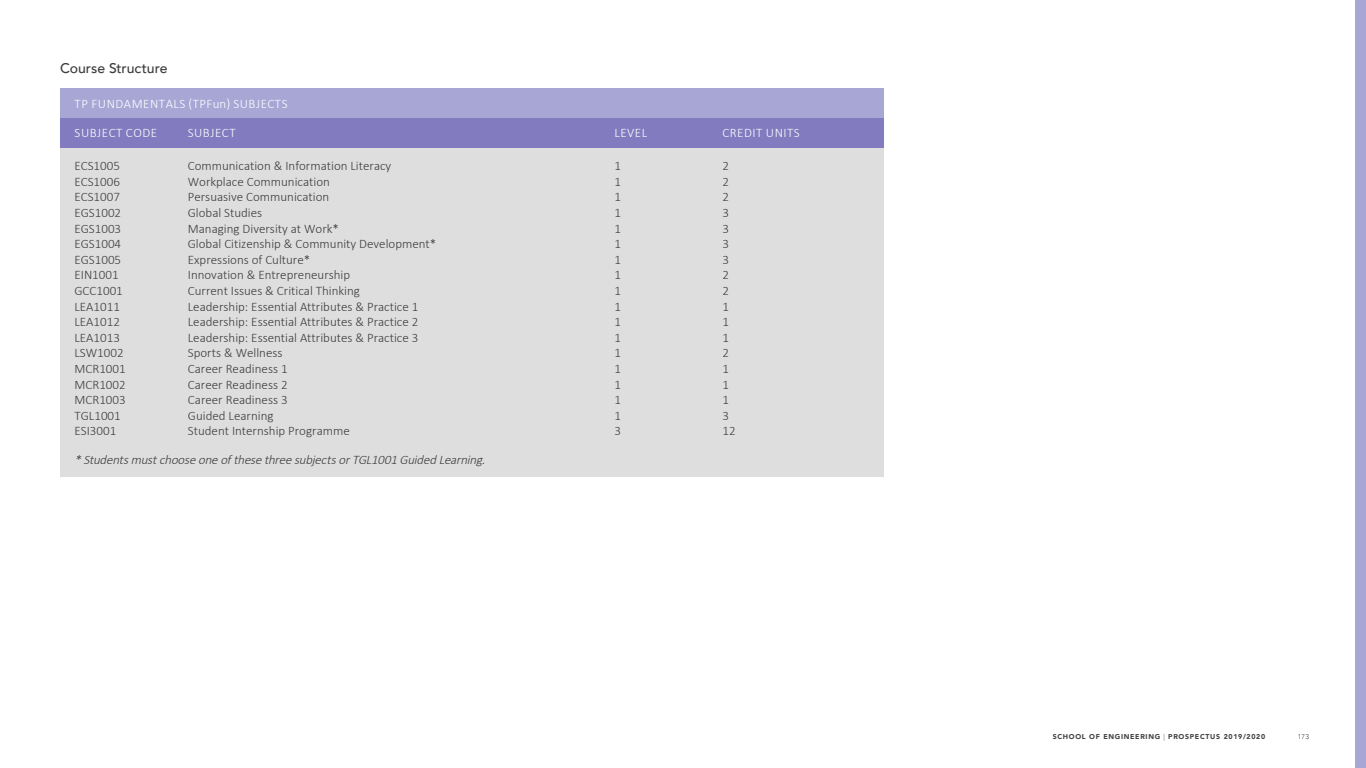
<style>
.page{position:relative;width:1366px;height:768px;background:#fff}
.page>*{position:absolute;margin:0;border:0;box-sizing:border-box;transform-origin:0 0}
.t1{font:500 14px "Avenir";color:#3c3c3c}
.t2{font:300 13px "Calibri";color:#3c3c3c}
.t3{font:italic 300 13px "Calibri";color:#3c3c3c}
.t4{font:300 13px "Calibri";letter-spacing:.04em;color:#fff}
.t5{font:900 7px "Avenir";letter-spacing:.1em;color:#414042}
.t6{font:300 7px "Avenir";color:#414042}
.s1{font-weight:300}
</style>
<div class="page">
<div style="left:60px;top:88px;width:824px;height:30px;background:#a8a6d5"></div>
<div style="left:60px;top:148px;width:824px;height:329px;background:#dedede"></div>
<div style="left:60px;top:118px;width:824px;height:30px;background:#827bbf"></div>
<div style="left:1355px;top:0;width:11px;height:768px;background:#a8a6d5"></div>
<p class="t1" style="left:60px;top:56px;width:109px">Course Structure</p>
<p class="t4" style="left:75px;top:95px;width:215px">TP FUNDAMENTALS (TPFun) SUBJECTS</p>
<p class="t4" style="left:75px;top:125px;width:84px">SUBJECT CODE</p>
<p class="t4" style="left:188px;top:125px;width:49px">SUBJECT</p>
<p class="t4" style="left:614px;top:125px;width:34px">LEVEL</p>
<p class="t4" style="left:722px;top:125px;width:79px">CREDIT UNITS</p>
<p class="t2" style="left:74px;top:158px;width:47px">ECS1005</p>
<p class="t2" style="left:188px;top:158px;width:205px">Communication &amp; Information Literacy</p>
<p class="t2" style="left:614px;top:158px;width:8px">1</p>
<p class="t2" style="left:722px;top:158px;width:8px">2</p>
<p class="t2" style="left:74px;top:173px;width:47px">ECS1006</p>
<p class="t2" style="left:188px;top:173px;width:144px">Workplace Communication</p>
<p class="t2" style="left:614px;top:173px;width:8px">1</p>
<p class="t2" style="left:722px;top:173px;width:8px">2</p>
<p class="t2" style="left:74px;top:189px;width:47px">ECS1007</p>
<p class="t2" style="left:188px;top:189px;width:143px">Persuasive Communication</p>
<p class="t2" style="left:614px;top:189px;width:8px">1</p>
<p class="t2" style="left:722px;top:189px;width:8px">2</p>
<p class="t2" style="left:74px;top:205px;width:48px">EGS1002</p>
<p class="t2" style="left:188px;top:205px;width:76px">Global Studies</p>
<p class="t2" style="left:614px;top:205px;width:8px">1</p>
<p class="t2" style="left:722px;top:205px;width:8px">3</p>
<p class="t2" style="left:74px;top:220px;width:48px">EGS1003</p>
<p class="t2" style="left:188px;top:220px;width:153px">Managing Diversity at Work*</p>
<p class="t2" style="left:614px;top:220px;width:8px">1</p>
<p class="t2" style="left:722px;top:220px;width:8px">3</p>
<p class="t2" style="left:74px;top:236px;width:48px">EGS1004</p>
<p class="t2" style="left:188px;top:236px;width:250px">Global Citizenship &amp; Community Development*</p>
<p class="t2" style="left:614px;top:236px;width:8px">1</p>
<p class="t2" style="left:722px;top:236px;width:8px">3</p>
<p class="t2" style="left:74px;top:251px;width:48px">EGS1005</p>
<p class="t2" style="left:188px;top:251px;width:124px">Expressions of Culture*</p>
<p class="t2" style="left:614px;top:251px;width:8px">1</p>
<p class="t2" style="left:722px;top:251px;width:8px">3</p>
<p class="t2" style="left:74px;top:267px;width:46px">EIN1001</p>
<p class="t2" style="left:188px;top:267px;width:164px">Innovation &amp; Entrepreneurship</p>
<p class="t2" style="left:614px;top:267px;width:8px">1</p>
<p class="t2" style="left:722px;top:267px;width:8px">2</p>
<p class="t2" style="left:74px;top:283px;width:50px">GCC1001</p>
<p class="t2" style="left:188px;top:283px;width:174px">Current Issues &amp; Critical Thinking</p>
<p class="t2" style="left:614px;top:283px;width:8px">1</p>
<p class="t2" style="left:722px;top:283px;width:8px">2</p>
<p class="t2" style="left:74px;top:298px;width:47px">LEA1011</p>
<p class="t2" style="left:188px;top:298px;width:232px">Leadership: Essential Attributes &amp; Practice 1</p>
<p class="t2" style="left:614px;top:298px;width:8px">1</p>
<p class="t2" style="left:722px;top:298px;width:8px">1</p>
<p class="t2" style="left:74px;top:314px;width:47px">LEA1012</p>
<p class="t2" style="left:188px;top:314px;width:232px">Leadership: Essential Attributes &amp; Practice 2</p>
<p class="t2" style="left:614px;top:314px;width:8px">1</p>
<p class="t2" style="left:722px;top:314px;width:8px">1</p>
<p class="t2" style="left:74px;top:329px;width:47px">LEA1013</p>
<p class="t2" style="left:188px;top:329px;width:232px">Leadership: Essential Attributes &amp; Practice 3</p>
<p class="t2" style="left:614px;top:329px;width:8px">1</p>
<p class="t2" style="left:722px;top:329px;width:8px">1</p>
<p class="t2" style="left:74px;top:345px;width:51px">LSW1002</p>
<p class="t2" style="left:188px;top:345px;width:96px">Sports &amp; Wellness</p>
<p class="t2" style="left:615px;top:345px;width:8px">1</p>
<p class="t2" style="left:723px;top:345px;width:8px">2</p>
<p class="t2" style="left:75px;top:361px;width:53px">MCR1001</p>
<p class="t2" style="left:188px;top:361px;width:101px">Career Readiness 1</p>
<p class="t2" style="left:615px;top:361px;width:8px">1</p>
<p class="t2" style="left:723px;top:361px;width:8px">1</p>
<p class="t2" style="left:75px;top:376px;width:53px">MCR1002</p>
<p class="t2" style="left:188px;top:376px;width:101px">Career Readiness 2</p>
<p class="t2" style="left:615px;top:376px;width:8px">1</p>
<p class="t2" style="left:723px;top:376px;width:8px">1</p>
<p class="t2" style="left:75px;top:392px;width:53px">MCR1003</p>
<p class="t2" style="left:188px;top:392px;width:101px">Career Readiness 3</p>
<p class="t2" style="left:615px;top:392px;width:8px">1</p>
<p class="t2" style="left:723px;top:392px;width:8px">1</p>
<p class="t2" style="left:75px;top:407px;width:48px">TGL1001</p>
<p class="t2" style="left:188px;top:407px;width:87px">Guided Learning</p>
<p class="t2" style="left:615px;top:407px;width:8px">1</p>
<p class="t2" style="left:723px;top:407px;width:8px">3</p>
<p class="t2" style="left:75px;top:423px;width:43px">ESI3001</p>
<p class="t2" style="left:188px;top:423px;width:163px">Student Internship Programme</p>
<p class="t2" style="left:615px;top:423px;width:8px">3</p>
<p class="t2" style="left:723px;top:423px;width:15px">12</p>
<p class="t3" style="left:74px;top:452px;width:415px">*StudentsmustchooseoneofthesethreesubjectsorTGL1001Guided Learning.</p>
<p class="t5" style="left:1053px;top:731px;width:214px">SCHOOL OF ENGINEERING <span class="s1">|</span> PROSPECTUS 2019/2020</p>
<p class="t6" style="left:1298px;top:733px;width:13px">173</p>
</div>
